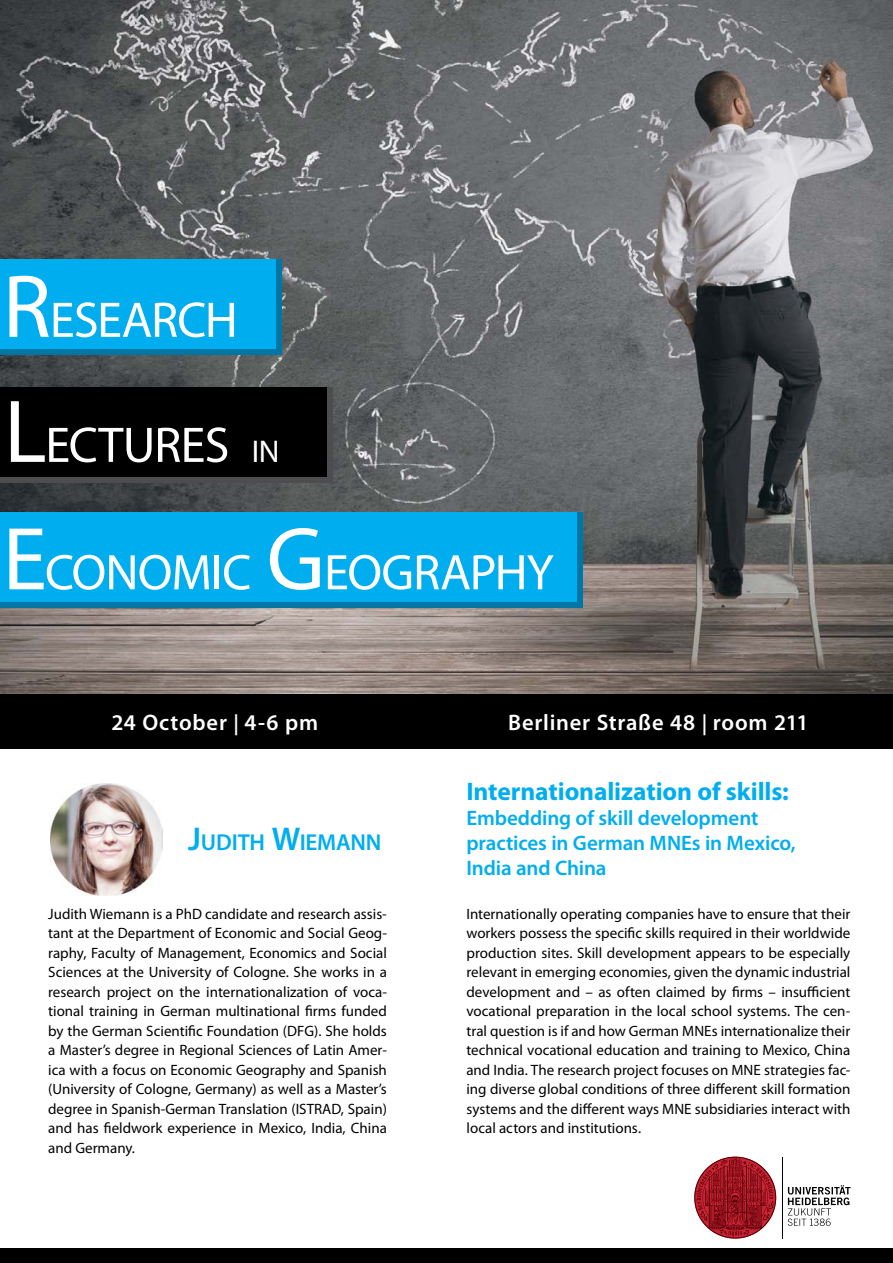
<style>
.page{position:relative;width:893px;height:1263px;background:#fff}
.page>*{position:absolute;margin:0;border:0;box-sizing:border-box;transform-origin:0 0}
.t1{font:50.4px "Myriad Pro";letter-spacing:-.02em;color:#fff}
.t2{font:700 25.5px "Myriad Pro";letter-spacing:-.005em;color:#00aeef}
.t3{font:600 23.1px "Myriad Pro";letter-spacing:-.01em;color:#00aeef}
.t4{font:600 22.5px "Myriad Pro";letter-spacing:.035em;color:#fff}
.t5{font:600 21px/25.2px "Myriad Pro";letter-spacing:-.005em;color:#00aeef}
.t6{font:15px/19.5px "Myriad Pro";color:#000;text-align:justify}
.s1{font-size:90px}
.s2{font-size:31.5px}
.s3{font-size:21px}
.s4{font-size:33px}
</style>
<div class="page">
<img style="left:0;top:0;width:893px;height:694px">
<div style="left:0;top:694px;width:893px;height:54px;background:#000"></div>
<div style="left:0;top:1248px;width:893px;height:15px;background:#000"></div>
<div style="left:0;top:260px;width:282px;height:95px;background:#0076a6"></div>
<div style="left:0;top:513px;width:583px;height:95px;background:#0076a6"></div>
<div style="left:0;top:388px;width:332px;height:95px;background:#4d4d4f"></div>
<div style="left:0;top:260px;width:276px;height:89px;background:#00aeef"></div>
<div style="left:0;top:513px;width:576px;height:89px;background:#00aeef"></div>
<div style="left:0;top:388px;width:326px;height:89px;background:#000"></div>
<hr style="left:782px;top:1157px;width:1px;height:81px;background:#000">
<svg style="left:788px;top:1185px;width:62px;height:41px"></svg>
<svg style="left:694px;top:1157px;width:82px;height:81px"></svg>
<img style="left:51px;top:783px;width:112px;height:112px">
<h1 class="t1" style="left:3px;top:289px;width:237px"><span class="s1">R</span>ESEARCH</h1>
<h1 class="t1" style="left:4px;top:414px;width:277px"><span class="s1">L</span>ECTURES <span class="s2">IN</span></h1>
<h1 class="t1" style="left:3px;top:541px;width:553px"><span class="s1">E</span>CONOMIC <span class="s1">G</span>EOGRAPHY</h1>
<h3 class="t4" style="left:112px;top:708px;width:208px">24 October <span class="s3">|</span> 4-6 pm</h3>
<h3 class="t3" style="left:188px;top:828px;width:195px"><span class="s4">J</span>UDITH <span class="s4">W</span>IEMANN</h3>
<p class="t6" style="left:48px;top:903px;width:340px">Judith Wiemann is a PhD candidate and research assis&shy;tant at the Department of Economic and Social Geog&shy;raphy, Faculty of Management, Economics and Social Sciences at the University of Cologne. She works in a research project on the internationalization of voca&shy;tional training in German multinational firms funded by the German Scientific Foundation (DFG). She holds a Master’s degree in Regional Sciences of Latin Amer&shy;ica with a focus on Economic Geography and Spanish (University of Cologne, Germany) as well as a Master’s degree in Spanish-German Translation (ISTRAD, Spain) and has fieldwork experience in Mexico, India, China and Germany.</p>
<h3 class="t4" style="left:508px;top:708px;width:302px">Berliner Straße 48 <span class="s3">|</span> room 211</h3>
<h2 class="t2" style="left:466px;top:774px;width:324px">Internationalization of skills:</h2>
<h3 class="t5" style="left:466px;top:805px;width:331px">Embedding of skill development practices in German MNEs in Mexico,<br>India and China</h3>
<p class="t6" style="left:466px;top:903px;width:386px">Internationally operating companies have to ensure that their workers possess the specific skills required in their worldwide production sites. Skill development appears to be especially relevant in emerging economies, given the dynamic industrial development and – as often claimed by firms – insufficient vocational preparation in the local school systems. The cen&shy;tral question is if and how German MNEs internationalize their technical vocational education and training to Mexico, China and India. The research project focuses on MNE strategies fac&shy;ing diverse global conditions of three different skill formation systems and the different ways MNE subsidiaries interact with local actors and institutions.</p>
</div>
